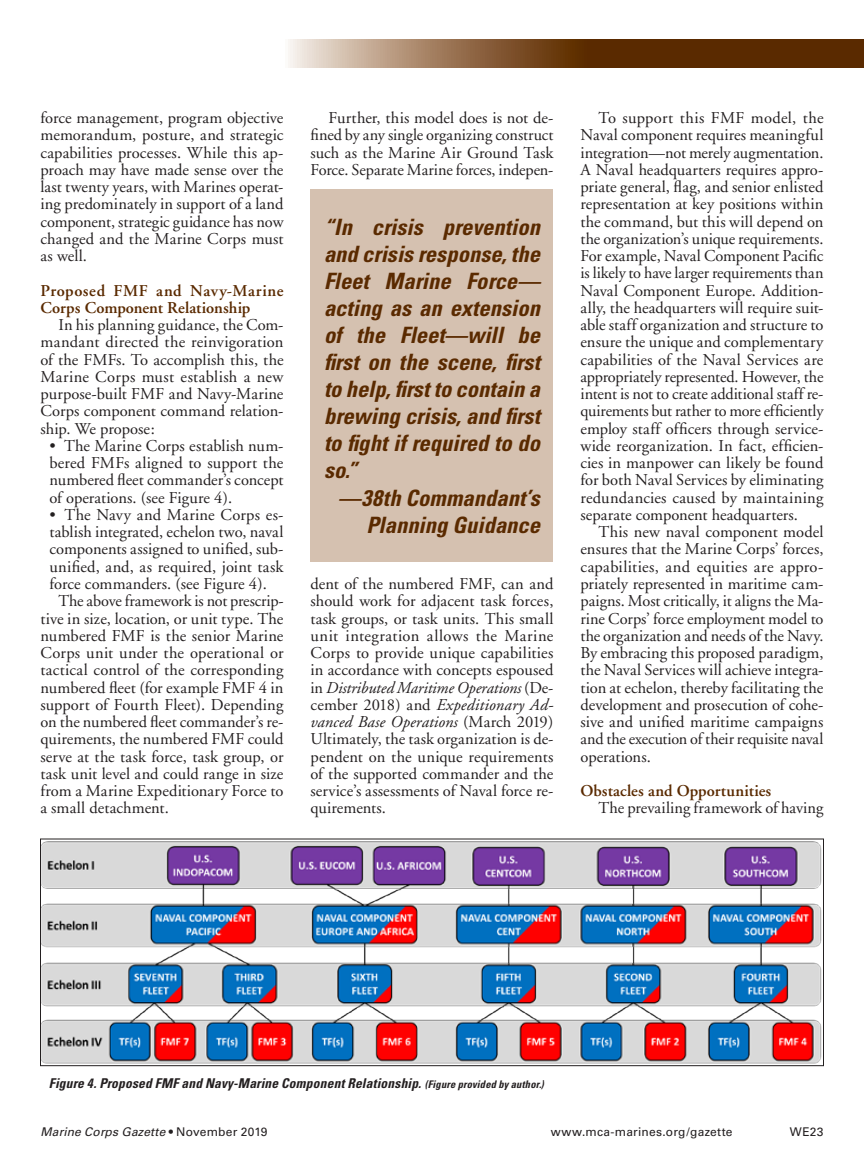
<style>
.page{position:relative;width:864px;height:1175px;background:#fff}
.page>*{position:absolute;margin:0;border:0;box-sizing:border-box;transform-origin:0 0}
.t1{font:italic 700 condensed 22.5px/27px "Univers";color:#5a2a00;text-align:justify}
.t2{font:16.5px/17.2px "Adobe Garamond";letter-spacing:.005em;color:#231f20;text-align:justify}
.t3{font:600 16.5px/17.2px "Adobe Garamond";letter-spacing:.01em;color:#5a2a00}
.t4{font:italic 700 condensed 13.5px "Univers";letter-spacing:.01em;color:#231f20}
.t5{font:italic 12px "Univers";letter-spacing:.015em;color:#231f20}
.t6{font:12px "Univers";letter-spacing:.02em;color:#231f20}
.s1{font-style:italic}
.s2{font-size:10.5px}
.s3{font-style:normal}
</style>
<div class="page">
<svg style="left:288px;top:40px;width:576px;height:28px;background:#805835"></svg>
<img style="left:42px;top:841px;width:780px;height:223px">
<div style="left:40px;top:838px;width:784px;height:228px;border:1px solid #231f20"></div>
<div style="left:310px;top:189px;width:244px;height:372px;background:#d5c1b0"></div>
<p class="t2" style="left:40px;top:110px;width:245px">force management, program objective memorandum, posture, and strategic capabilities processes. While this ap&shy;proach may have made sense over the last twenty years, with Marines operat&shy;ing predominately in support of a land component, strategic guidance has now changed and the Marine Corps must as well.</p>
<p class="t3" style="left:40px;top:282px;width:244px">Proposed FMF and Navy-Marine<br>Corps Component Relationship</p>
<p class="t2" style="left:40px;top:317px;width:245px;text-indent:18px">In his planning guidance, the Com&shy;mandant directed the reinvigoration of the FMFs. To accomplish this, the Marine Corps must establish a new purpose-built FMF and Navy-Marine Corps component command relation&shy;ship. We propose:</p>
<p class="t2" style="left:49px;top:437px;width:236px">• The Marine Corps establish num&shy;bered FMFs aligned to support the numbered fleet commander’s concept of operations. (see Figure 4).</p>
<p class="t2" style="left:50px;top:506px;width:236px">• The Navy and Marine Corps es-</p>
<p class="t2" style="left:50px;top:524px;width:236px">tablish integrated, echelon two, naval</p>
<p class="t2" style="left:50px;top:541px;width:236px">components assigned to unified, sub-</p>
<p class="t2" style="left:50px;top:558px;width:235px">unified, and, as required, joint task</p>
<p class="t2" style="left:50px;top:575px;width:219px">force commanders. (see Figure 4).</p>
<p class="t2" style="left:58px;top:593px;width:227px">The above framework is not prescrip-</p>
<p class="t2" style="left:40px;top:610px;width:244px">tive in size, location, or unit type. The</p>
<p class="t2" style="left:40px;top:627px;width:245px">numbered FMF is the senior Marine</p>
<p class="t2" style="left:40px;top:644px;width:245px">Corps unit under the operational or</p>
<p class="t2" style="left:40px;top:662px;width:244px">tactical control of the corresponding</p>
<p class="t2" style="left:40px;top:679px;width:244px">numbered fleet (for example FMF 4 in</p>
<p class="t2" style="left:40px;top:696px;width:244px">support of Fourth Fleet). Depending</p>
<p class="t2" style="left:40px;top:713px;width:245px">on the numbered fleet commander’s re-</p>
<p class="t2" style="left:40px;top:731px;width:245px">quirements, the numbered FMF could</p>
<p class="t2" style="left:40px;top:748px;width:245px">serve at the task force, task group, or</p>
<p class="t2" style="left:40px;top:765px;width:245px">task unit level and could range in size</p>
<p class="t2" style="left:40px;top:782px;width:244px">from a Marine Expeditionary Force to</p>
<p class="t2" style="left:40px;top:800px;width:130px">a small detachment.</p>
<p class="t2" style="left:310px;top:110px;width:245px;text-indent:18px">Further, this model does is not de&shy;fined by any single organizing construct such as the Marine Air Ground Task Force. Separate Marine forces, indepen-</p>
<h1 class="t1" style="left:324px;top:214px;width:218px">“In crisis prevention and crisis response, the Fleet Marine Force— acting as an extension of the Fleet—will be first on the scene, first to help, first to contain a brewing crisis, and first to fight if required to do so.”</h1>
<h1 class="t1" style="left:338px;top:484px;width:203px;text-align:right">—38th Commandant’s<br>Planning Guidance</h1>
<p class="t2" style="left:310px;top:575px;width:245px">dent of the numbered FMF, can and should work for adjacent task forces, task groups, or task units. This small unit integration allows the Marine Corps to provide unique capabilities in accordance with concepts espoused in <span class="s1">Distributed Maritime Operations</span> (De&shy;cember 2018) and <span class="s1">Expeditionary Ad&shy;vanced Base Operations</span> (March 2019)<br>Ultimately, the task organization is de&shy;pendent on the unique requirements of the supported commander and the service’s assessments of Naval force re&shy;quirements.</p>
<p class="t2" style="left:580px;top:110px;width:245px;text-indent:18px">To support this FMF model, the Naval component requires meaningful integration—not merely augmentation.<br>A Naval headquarters requires appro&shy;priate general, flag, and senior enlisted representation at key positions within the command, but this will depend on the organization’s unique requirements.<br>For example, Naval Component Pacific is likely to have larger requirements than Naval Component Europe. Addition&shy;ally, the headquarters will require suit&shy;able staff organization and structure to ensure the unique and complementary capabilities of the Naval Services are appropriately represented. However, the intent is not to create additional staff re&shy;quirements but rather to more efficiently employ staff officers through service&shy;wide reorganization. In fact, efficien&shy;cies in manpower can likely be found for both Naval Services by eliminating redundancies caused by maintaining separate component headquarters.</p>
<p class="t2" style="left:580px;top:524px;width:245px;text-indent:18px">This new naval component model ensures that the Marine Corps’ forces, capabilities, and equities are appro&shy;priately represented in maritime cam&shy;paigns. Most critically, it aligns the Ma&shy;rine Corps’ force employment model to the organization and needs of the Navy.<br>By embracing this proposed paradigm, the Naval Services will achieve integra&shy;tion at echelon, thereby facilitating the development and prosecution of cohe&shy;sive and unified maritime campaigns and the execution of their requisite naval operations.</p>
<p class="t3" style="left:580px;top:782px;width:192px">Obstacles and Opportunities</p>
<p class="t2" style="left:599px;top:800px;width:227px">The prevailing framework of having</p>
<p class="t4" style="left:49px;top:1075px;width:496px">Figure 4. Proposed FMF and Navy-Marine Component Relationship. <span class="s2">(Figure provided by author.)</span></p>
<p class="t5" style="left:40px;top:1124px;width:229px">Marine Corps Gazette <span class="s3">• November 2019</span></p>
<p class="t6" style="left:551px;top:1124px;width:183px">www.mca-marines.org/gazette</p>
<p class="t6" style="left:790px;top:1124px;width:35px">WE23</p>
</div>
